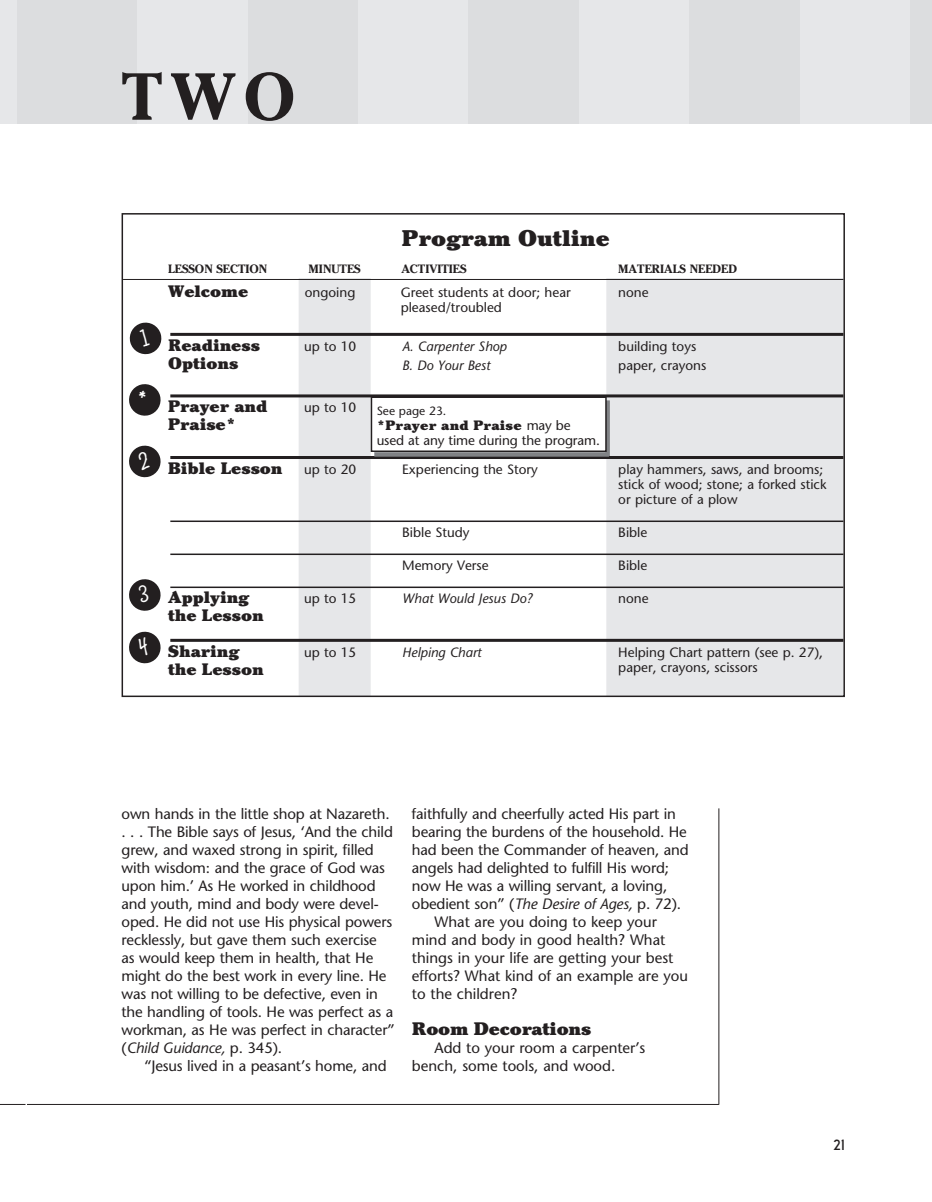
<style>
.page{position:relative;width:932px;height:1202px;background:#fff}
.page>*{position:absolute;margin:0;border:0;box-sizing:border-box;transform-origin:0 0}
.t1{font:700 66px "Cheltenham";color:#231f20}
.Readiness{font:900 22.5px "Cheltenham";color:#231f20}
.Activities_Subhead{font:900 18px "Cheltenham";letter-spacing:-.01em;color:#231f20}
.Program_Tabs{font:900 16.5px "Cheltenham";color:#231f20}
.t2{font:15px/18px "Stone Sans";letter-spacing:-.01em;color:#231f20}
.t3{font:700 15px "New Garden";color:#231f20}
.Program_Tabs-2{font:13.5px/15px "Stone Sans";color:#231f20}
.Program_Tabs-3{font:italic 13.5px "Stone Sans";color:#231f20}
.Readiness-2{font:700 12px "Cheltenham";color:#231f20}
.t4{font:12px "Stone Sans";color:#231f20}
.s1{font-family:"Cheltenham";font-weight:900}
.s2{font-style:italic}
</style>
<div class="page">
<div style="left:27px;top:0;width:110px;height:123px;background:#dcdddf"></div>
<div style="left:137px;top:0;width:111px;height:123px;background:#e6e7e9"></div>
<div style="left:248px;top:0;width:110px;height:123px;background:#dcdddf"></div>
<div style="left:358px;top:0;width:110px;height:123px;background:#e6e7e9"></div>
<div style="left:468px;top:0;width:111px;height:123px;background:#dcdddf"></div>
<div style="left:579px;top:0;width:110px;height:123px;background:#e6e7e9"></div>
<div style="left:689px;top:0;width:111px;height:123px;background:#dcdddf"></div>
<div style="left:800px;top:0;width:110px;height:123px;background:#e6e7e9"></div>
<div style="left:910px;top:0;width:22px;height:123px;background:#dcdddf"></div>
<div style="left:606px;top:278px;width:237px;height:418px;background:#e6e7e9"></div>
<div style="left:298px;top:278px;width:72px;height:418px;background:#e6e7e9"></div>
<hr style="left:123px;top:279px;width:720px;height:1px;background:#231f20">
<hr style="left:170px;top:333px;width:673px;height:3px;background:#231f20">
<hr style="left:170px;top:394px;width:673px;height:3px;background:#231f20">
<hr style="left:170px;top:456px;width:673px;height:3px;background:#231f20">
<hr style="left:170px;top:520px;width:673px;height:2px;background:#231f20">
<hr style="left:170px;top:553px;width:673px;height:2px;background:#231f20">
<hr style="left:170px;top:586px;width:673px;height:2px;background:#231f20">
<hr style="left:170px;top:639px;width:673px;height:3px;background:#231f20">
<div style="left:122px;top:213px;width:722px;height:484px;border:2px solid #231f20"></div>
<svg style="left:374px;top:452px;width:231px;height:4px"></svg>
<svg style="left:605px;top:400px;width:5px;height:56px"></svg>
<div style="left:371px;top:396px;width:235px;height:56px;border:2px solid #231f20"></div>
<hr style="left:27px;top:1104px;width:691px;height:1px;background:#231f20">
<hr style="left:718px;top:808px;width:1px;height:296px;background:#231f20">
<div style="left:0;top:0;width:17px;height:123px;background:#e6e7e9"></div>
<div style="left:17px;top:0;width:10px;height:123px;background:#dcdddf"></div>
<svg style="left:0;top:1104px;width:26px;height:1px"></svg>
<svg style="left:129px;top:322px;width:33px;height:33px"></svg>
<svg style="left:129px;top:384px;width:32px;height:32px"></svg>
<svg style="left:129px;top:445px;width:32px;height:33px"></svg>
<svg style="left:129px;top:579px;width:32px;height:32px"></svg>
<svg style="left:129px;top:631px;width:32px;height:33px"></svg>
<p class="t1" style="left:122px;top:57px;width:175px">TWO</p>
<p class="Readiness" style="left:402px;top:225px;width:209px">Program Outline</p>
<p class="Readiness-2" style="left:168px;top:262px;width:101px">LESSON SECTION</p>
<p class="Readiness-2" style="left:308px;top:262px;width:54px">MINUTES</p>
<p class="Readiness-2" style="left:401px;top:262px;width:67px">ACTIVITIES</p>
<p class="Readiness-2" style="left:618px;top:262px;width:120px">MATERIALS NEEDED</p>
<p class="Program_Tabs" style="left:168px;top:281px;width:82px">Welcome</p>
<p class="Program_Tabs-2" style="left:305px;top:285px;width:52px">ongoing</p>
<p class="Program_Tabs-2" style="left:400px;top:285px;width:172px">Greet students at door; hear</p>
<p class="Program_Tabs-2" style="left:618px;top:285px;width:32px">none</p>
<p class="Program_Tabs-2" style="left:400px;top:300px;width:103px">pleased/troubled</p>
<p class="Program_Tabs" style="left:168px;top:335px;width:93px">Readiness</p>
<p class="Program_Tabs-2" style="left:304px;top:339px;width:54px">up to 10</p>
<p class="Program_Tabs-3" style="left:402px;top:338px;width:106px">A. Carpenter Shop</p>
<p class="Program_Tabs-2" style="left:618px;top:339px;width:79px">building toys</p>
<p class="Program_Tabs" style="left:168px;top:353px;width:72px">Options</p>
<p class="Program_Tabs-3" style="left:402px;top:358px;width:90px">B. Do Your Best</p>
<p class="Program_Tabs-2" style="left:618px;top:358px;width:90px">paper, crayons</p>
<p class="Program_Tabs" style="left:168px;top:397px;width:101px">Prayer and</p>
<p class="Program_Tabs-2" style="left:304px;top:400px;width:54px">up to 10</p>
<p class="Program_Tabs" style="left:168px;top:415px;width:70px">Praise*</p>
<p class="Program_Tabs" style="left:168px;top:458px;width:116px">Bible Lesson</p>
<p class="Program_Tabs-2" style="left:304px;top:462px;width:54px">up to 20</p>
<p class="Program_Tabs-2" style="left:402px;top:462px;width:137px">Experiencing the Story</p>
<p class="Program_Tabs-2" style="left:618px;top:462px;width:210px">play hammers, saws, and brooms; stick of wood; stone; a forked stick or picture of a plow</p>
<p class="Program_Tabs-2" style="left:402px;top:525px;width:69px">Bible Study</p>
<p class="Program_Tabs-2" style="left:618px;top:525px;width:31px">Bible</p>
<p class="Program_Tabs-2" style="left:402px;top:558px;width:88px">Memory Verse</p>
<p class="Program_Tabs-2" style="left:618px;top:558px;width:31px">Bible</p>
<p class="Program_Tabs" style="left:168px;top:587px;width:83px">Applying</p>
<p class="Program_Tabs-2" style="left:304px;top:591px;width:54px">up to 15</p>
<p class="Program_Tabs-3" style="left:402px;top:590px;width:132px">What Would Jesus Do?</p>
<p class="Program_Tabs-2" style="left:618px;top:591px;width:32px">none</p>
<p class="Program_Tabs" style="left:168px;top:605px;width:97px">the Lesson</p>
<p class="Program_Tabs" style="left:168px;top:641px;width:73px">Sharing</p>
<p class="Program_Tabs-2" style="left:304px;top:644px;width:54px">up to 15</p>
<p class="Program_Tabs-3" style="left:402px;top:644px;width:81px">Helping Chart</p>
<p class="Program_Tabs-2" style="left:618px;top:644px;width:206px">Helping Chart pattern (see p. 27),</p>
<p class="Program_Tabs" style="left:168px;top:659px;width:97px">the Lesson</p>
<p class="Program_Tabs-2" style="left:618px;top:659px;width:141px">paper, crayons, scissors</p>
<p class="t4" style="left:377px;top:403px;width:71px">See page 23.</p>
<p class="Program_Tabs-2" style="left:377px;top:418px;width:225px"><span class="s1">*Prayer and Praise</span> may be used at any time during the program.</p>
<p class="t2" style="left:122px;top:805px;width:275px">own hands in the little shop at Nazareth. . . . The Bible says of Jesus, ‘And the child grew, and waxed strong in spirit, filled with wisdom: and the grace of God was upon him.’ As He worked in childhood and youth, mind and body were devel&shy;oped. He did not use His physical powers recklessly, but gave them such exercise<br>as would keep them in health, that He might do the best work in every line. He was not willing to be defective, even in the handling of tools. He was perfect as a workman, as He was perfect in character” (<span class="s2">Child Guidance,</span> p. 345).</p>
<p class="t2" style="left:144px;top:1057px;width:244px">“Jesus lived in a peasant’s home, and</p>
<p class="t2" style="left:412px;top:805px;width:278px">faithfully and cheerfully acted His part in bearing the burdens of the household. He had been the Commander of heaven, and angels had delighted to fulfill His word; now He was a willing servant, a loving, obedient son” (<span class="s2">The Desire of Ages,</span> p. 72).</p>
<p class="t2" style="left:412px;top:913px;width:277px;text-indent:22px">What are you doing to keep your mind and body in good health? What things in your life are getting your best efforts? What kind of an example are you to the children?</p>
<p class="Activities_Subhead" style="left:412px;top:1018px;width:181px">Room Decorations</p>
<p class="t2" style="left:412px;top:1039px;width:235px;text-indent:22px">Add to your room a carpenter’s bench, some tools, and wood.</p>
<p class="t3" style="left:833px;top:1136px;width:13px">21</p>
</div>
